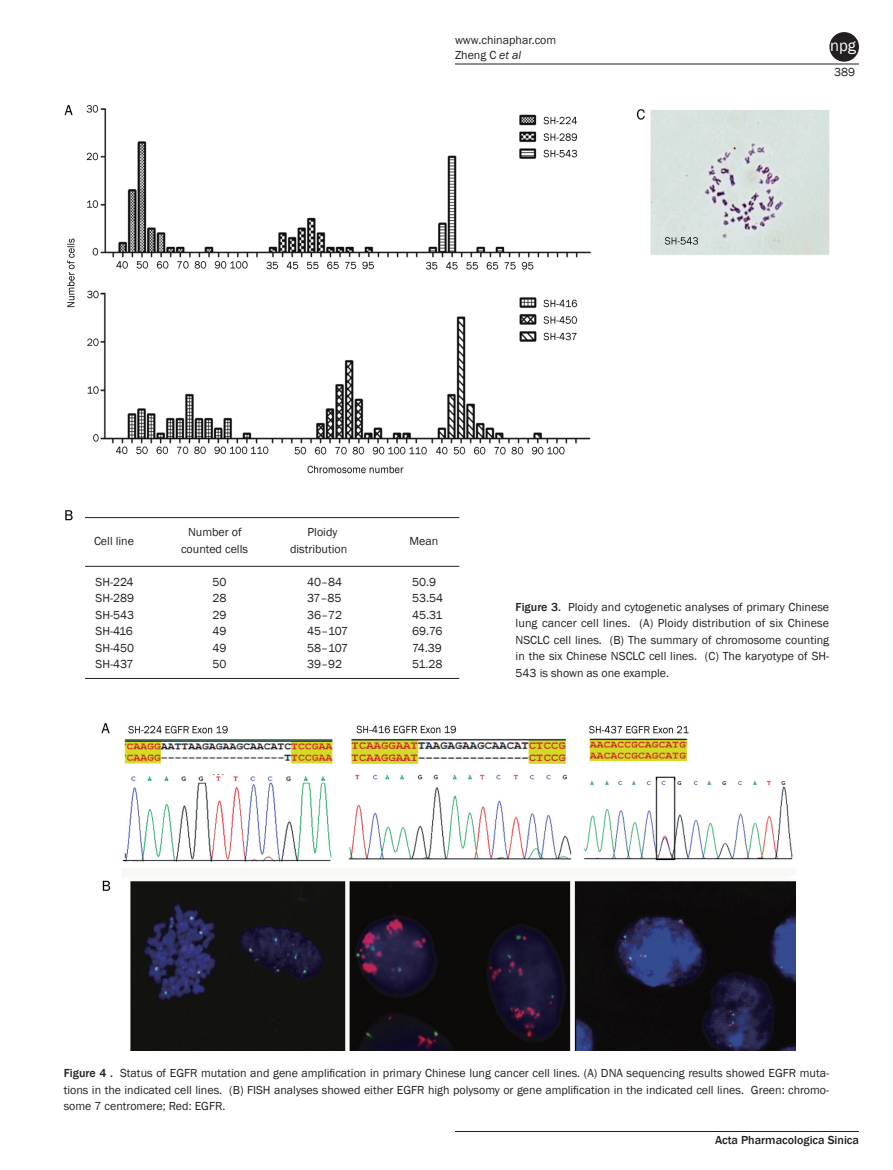
<style>
.page{position:relative;width:893px;height:1170px;background:#fff}
.page>*{position:absolute;margin:0;border:0;box-sizing:border-box;transform-origin:0 0}
.t1{font:16.5px "Franklin Gothic";color:#fff}
.t2{font:12px/16.5px "Franklin Gothic";color:#231f20;text-align:justify}
.t3{font:500 12px "Franklin Gothic";color:#231f20}
.s1{font-style:italic}
.s2{font-weight:500}
</style>
<div class="page">
<hr style="left:455px;top:64px;width:404px;height:1px;background:#231f20">
<hr style="left:455px;top:1131px;width:404px;height:1px;background:#231f20">
<div style="left:829px;top:32px;width:30px;height:30px;background:#231f20;border-radius:50%"></div>
<img style="left:64px;top:104px;width:765px;height:417px">
<hr style="left:85px;top:517px;width:374px;height:1px;background:#231f20">
<hr style="left:85px;top:566px;width:374px;height:1px;background:#231f20">
<hr style="left:85px;top:678px;width:374px;height:1px;background:#231f20">
<img style="left:101px;top:723px;width:694px;height:327px">
<p class="t2" style="left:455px;top:32px;width:103px;line-height:15px">www.chinaphar.com<br>Zheng C <span class="s1">et al</span></p>
<h1 class="t1" style="left:830px;top:35px;width:27px">npg</h1>
<p class="t2" style="left:834px;top:64px;width:23px">389</p>
<p class="t2" style="left:94px;top:533px;width:41px">Cell line</p>
<p class="t2" style="left:188px;top:524px;width:55px">Number of</p>
<p class="t2" style="left:308px;top:524px;width:31px">Ploidy</p>
<p class="t2" style="left:181px;top:540px;width:68px">counted cells</p>
<p class="t2" style="left:290px;top:540px;width:59px">distribution</p>
<p class="t2" style="left:409px;top:533px;width:30px">Mean</p>
<p class="t2" style="left:96px;top:573px;width:40px">SH-224</p>
<p class="t2" style="left:213px;top:573px;width:16px">50</p>
<p class="t2" style="left:307px;top:573px;width:37px">40–84</p>
<p class="t2" style="left:412px;top:573px;width:26px">50.9</p>
<p class="t2" style="left:96px;top:590px;width:40px">SH-289</p>
<p class="t2" style="left:213px;top:590px;width:16px">28</p>
<p class="t2" style="left:307px;top:590px;width:36px">37–85</p>
<p class="t2" style="left:412px;top:590px;width:33px">53.54</p>
<p class="t2" style="left:96px;top:606px;width:40px">SH-543</p>
<p class="t2" style="left:213px;top:606px;width:16px">29</p>
<p class="t2" style="left:307px;top:606px;width:37px">36–72</p>
<p class="t2" style="left:412px;top:606px;width:32px">45.31</p>
<p class="t2" style="left:96px;top:623px;width:39px">SH-416</p>
<p class="t2" style="left:213px;top:623px;width:16px">49</p>
<p class="t2" style="left:307px;top:623px;width:43px">45–107</p>
<p class="t2" style="left:412px;top:623px;width:32px">69.76</p>
<p class="t2" style="left:96px;top:639px;width:40px">SH-450</p>
<p class="t2" style="left:213px;top:639px;width:16px">49</p>
<p class="t2" style="left:307px;top:639px;width:43px">58–107</p>
<p class="t2" style="left:412px;top:639px;width:31px">74.39</p>
<p class="t2" style="left:96px;top:656px;width:40px">SH-437</p>
<p class="t2" style="left:213px;top:656px;width:16px">50</p>
<p class="t2" style="left:307px;top:656px;width:37px">39–92</p>
<p class="t2" style="left:412px;top:656px;width:32px">51.28</p>
<p class="t2" style="left:516px;top:598px;width:315px"><span class="s2">Figure 3.</span> Ploidy and cytogenetic analyses of primary Chinese lung cancer cell lines. (A) Ploidy distribution of six Chinese NSCLC cell lines. (B) The summary of chromosome counting in the six Chinese NSCLC cell lines. (C) The karyotype of SH-543 is shown as one example.</p>
<p class="t2" style="left:64px;top:1065px;width:767px"><span class="s2">Figure 4 .</span> Status of EGFR mutation and gene amplification in primary Chinese lung cancer cell lines. (A) DNA sequencing results showed EGFR muta&shy;tions in the indicated cell lines. (B) FISH analyses showed either EGFR high polysomy or gene amplification in the indicated cell lines. Green: chromo&shy;some 7 centromere; Red: EGFR.</p>
<p class="t3" style="left:715px;top:1132px;width:145px">Acta Pharmacologica Sinica</p>
</div>
